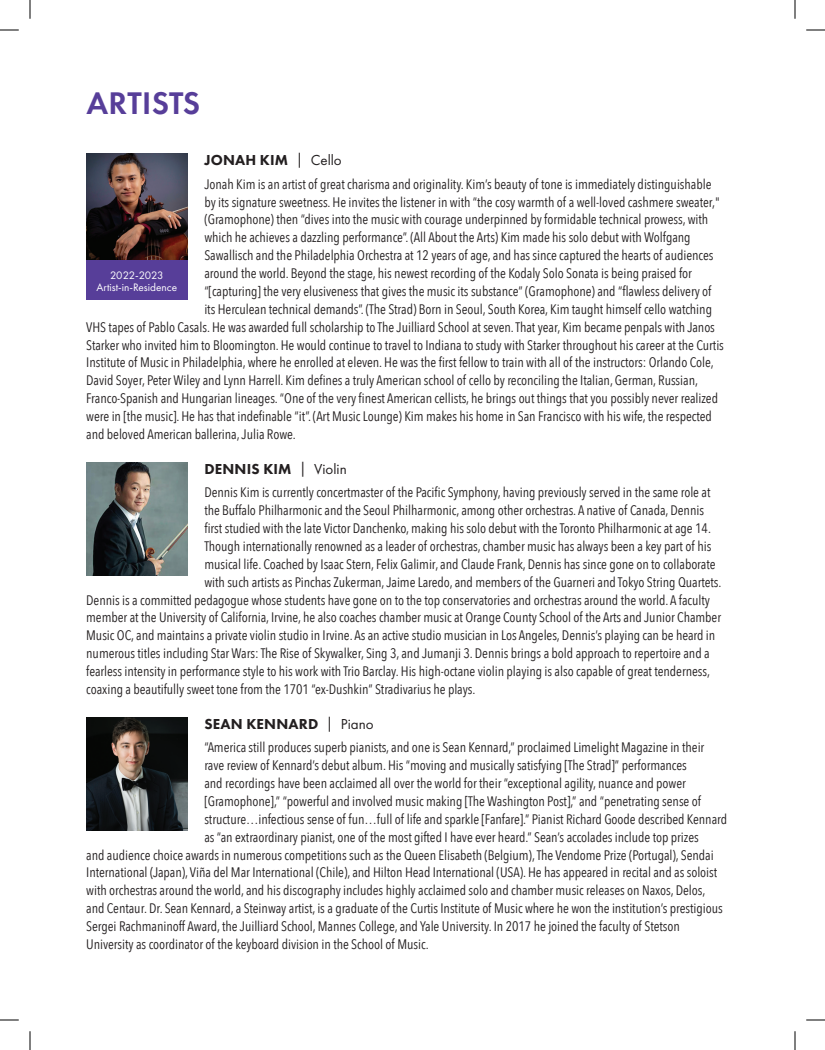
<style>
.page{position:relative;width:825px;height:1050px;background:#fff}
.page>*{position:absolute;margin:0;border:0;box-sizing:border-box;transform-origin:0 0}
.t1{font:600 32.5px "Futura PT";letter-spacing:.01em;color:#573e99}
.t2{font:800 15px "Futura PT";letter-spacing:.01em;color:#231f20}
.t3{font:13.75px "Avenir Next Condensed";letter-spacing:-.005em;color:#231f20}
.t4{font:11.25px/12.1px "Futura PT";color:#fff;text-align:center}
.s1{font-weight:400}
</style>
<div class="page">
<img style="left:86px;top:154px;width:102px;height:107px">
<img style="left:86px;top:463px;width:102px;height:112px">
<img style="left:86px;top:718px;width:102px;height:112px">
<div style="left:86px;top:261px;width:102px;height:39px;background:#573e99"></div>
<svg style="left:0;top:29px;width:19px;height:2px"></svg>
<svg style="left:806px;top:29px;width:19px;height:2px"></svg>
<svg style="left:0;top:1019px;width:19px;height:2px"></svg>
<svg style="left:806px;top:1019px;width:19px;height:2px"></svg>
<svg style="left:29px;top:0;width:2px;height:19px"></svg>
<svg style="left:29px;top:1031px;width:2px;height:19px"></svg>
<svg style="left:794px;top:0;width:2px;height:19px"></svg>
<svg style="left:794px;top:1031px;width:2px;height:19px"></svg>
<h1 class="t1" style="left:86px;top:83px;width:115px">ARTISTS</h1>
<p class="t2" style="left:204px;top:151px;width:139px">JONAH KIM <span class="s1">| Cello</span></p>
<p class="t3" style="left:204px;top:172px;width:509px">Jonah Kim is an artist of great charisma and originality. Kim’s beauty of tone is immediately distinguishable</p>
<p class="t3" style="left:204px;top:190px;width:517px">by its signature sweetness. He invites the listener in with “the cosy warmth of a well-loved cashmere sweater,"</p>
<p class="t3" style="left:204px;top:208px;width:505px">(Gramophone) then “dives into the music with courage underpinned by formidable technical prowess, with</p>
<p class="t3" style="left:204px;top:226px;width:488px">which he achieves a dazzling performance”. (All About the Arts) Kim made his solo debut with Wolfgang</p>
<p class="t3" style="left:204px;top:244px;width:511px">Sawallisch and the Philadelphia Orchestra at 12 years of age, and has since captured the hearts of audiences</p>
<p class="t3" style="left:204px;top:262px;width:489px">around the world. Beyond the stage, his newest recording of the Kodaly Solo Sonata is being praised for</p>
<p class="t3" style="left:204px;top:279px;width:509px">“[capturing] the very elusiveness that gives the music its substance” (Gramophone) and “flawless delivery of</p>
<p class="t3" style="left:204px;top:297px;width:509px">its Herculean technical demands”. (The Strad) Born in Seoul, South Korea, Kim taught himself cello watching</p>
<p class="t3" style="left:86px;top:315px;width:630px">VHS tapes of Pablo Casals. He was awarded full scholarship to The Juilliard School at seven. That year, Kim became penpals with Janos</p>
<p class="t3" style="left:86px;top:333px;width:639px">Starker who invited him to Bloomington. He would continue to travel to Indiana to study with Starker throughout his career at the Curtis</p>
<p class="t3" style="left:86px;top:351px;width:629px">Institute of Music in Philadelphia, where he enrolled at eleven. He was the first fellow to train with all of the instructors: Orlando Cole,</p>
<p class="t3" style="left:86px;top:369px;width:613px">David Soyer, Peter Wiley and Lynn Harrell. Kim defines a truly American school of cello by reconciling the Italian, German, Russian,</p>
<p class="t3" style="left:86px;top:387px;width:633px">Franco-Spanish and Hungarian lineages. “One of the very finest American cellists, he brings out things that you possibly never realized</p>
<p class="t3" style="left:86px;top:405px;width:627px">were in [the music]. He has that indefinable “it”. (Art Music Lounge) Kim makes his home in San Francisco with his wife, the respected</p>
<p class="t3" style="left:86px;top:422px;width:211px">and beloved American ballerina, Julia Rowe.</p>
<p class="t2" style="left:204px;top:459px;width:144px">DENNIS KIM <span class="s1">| Violin</span></p>
<p class="t3" style="left:204px;top:481px;width:508px">Dennis Kim is currently concertmaster of the Pacific Symphony, having previously served in the same role at</p>
<p class="t3" style="left:204px;top:499px;width:501px">the Buffalo Philharmonic and the Seoul Philharmonic, among other orchestras. A native of Canada, Dennis</p>
<p class="t3" style="left:204px;top:517px;width:508px">first studied with the late Victor Danchenko, making his solo debut with the Toronto Philharmonic at age 14.</p>
<p class="t3" style="left:204px;top:534px;width:508px">Though internationally renowned as a leader of orchestras, chamber music has always been a key part of his</p>
<p class="t3" style="left:204px;top:552px;width:513px">musical life. Coached by Isaac Stern, Felix Galimir, and Claude Frank, Dennis has since gone on to collaborate</p>
<p class="t3" style="left:204px;top:570px;width:519px">with such artists as Pinchas Zukerman, Jaime Laredo, and members of the Guarneri and Tokyo String Quartets.</p>
<p class="t3" style="left:86px;top:588px;width:625px">Dennis is a committed pedagogue whose students have gone on to the top conservatories and orchestras around the world. A faculty</p>
<p class="t3" style="left:86px;top:606px;width:636px">member at the University of California, Irvine, he also coaches chamber music at Orange County School of the Arts and Junior Chamber</p>
<p class="t3" style="left:86px;top:624px;width:631px">Music OC, and maintains a private violin studio in Irvine. As an active studio musician in Los Angeles, Dennis’s playing can be heard in</p>
<p class="t3" style="left:86px;top:642px;width:625px">numerous titles including Star Wars: The Rise of Skywalker, Sing 3, and Jumanji 3. Dennis brings a bold approach to repertoire and a</p>
<p class="t3" style="left:86px;top:660px;width:625px">fearless intensity in performance style to his work with Trio Barclay. His high-octane violin playing is also capable of great tenderness,</p>
<p class="t3" style="left:86px;top:677px;width:391px">coaxing a beautifully sweet tone from the 1701 “ex-Dushkin” Stradivarius he plays.</p>
<p class="t2" style="left:204px;top:714px;width:171px">SEAN KENNARD <span class="s1">| Piano</span></p>
<p class="t3" style="left:204px;top:736px;width:502px">“America still produces superb pianists, and one is Sean Kennard,” proclaimed Limelight Magazine in their</p>
<p class="t3" style="left:204px;top:754px;width:484px">rave review of Kennard’s debut album. His “moving and musically satisfying [The Strad]” performances</p>
<p class="t3" style="left:204px;top:772px;width:483px">and recordings have been acclaimed all over the world for their “exceptional agility, nuance and power</p>
<p class="t3" style="left:204px;top:789px;width:498px">[Gramophone],” “powerful and involved music making [The Washington Post],” and “penetrating sense of</p>
<p class="t3" style="left:204px;top:807px;width:524px">structure…infectious sense of fun…full of life and sparkle [Fanfare].” Pianist Richard Goode described Kennard</p>
<p class="t3" style="left:204px;top:825px;width:496px">as “an extraordinary pianist, one of the most gifted I have ever heard.” Sean’s accolades include top prizes</p>
<p class="t3" style="left:86px;top:843px;width:629px">and audience choice awards in numerous competitions such as the Queen Elisabeth (Belgium), The Vendome Prize (Portugal), Sendai</p>
<p class="t3" style="left:86px;top:861px;width:633px">International (Japan), Viña del Mar International (Chile), and Hilton Head International (USA). He has appeared in recital and as soloist</p>
<p class="t3" style="left:86px;top:879px;width:621px">with orchestras around the world, and his discography includes highly acclaimed solo and chamber music releases on Naxos, Delos,</p>
<p class="t3" style="left:86px;top:897px;width:638px">and Centaur. Dr. Sean Kennard, a Steinway artist, is a graduate of the Curtis Institute of Music where he won the institution’s prestigious</p>
<p class="t3" style="left:86px;top:915px;width:595px">Sergei Rachmaninoff Award, the Juilliard School, Mannes College, and Yale University. In 2017 he joined the faculty of Stetson</p>
<p class="t3" style="left:86px;top:932px;width:344px">University as coordinator of the keyboard division in the School of Music.</p>
<p class="t4" style="left:97px;top:269px;width:82px">2022-2023<br>Artist-in-Residence</p>
</div>
